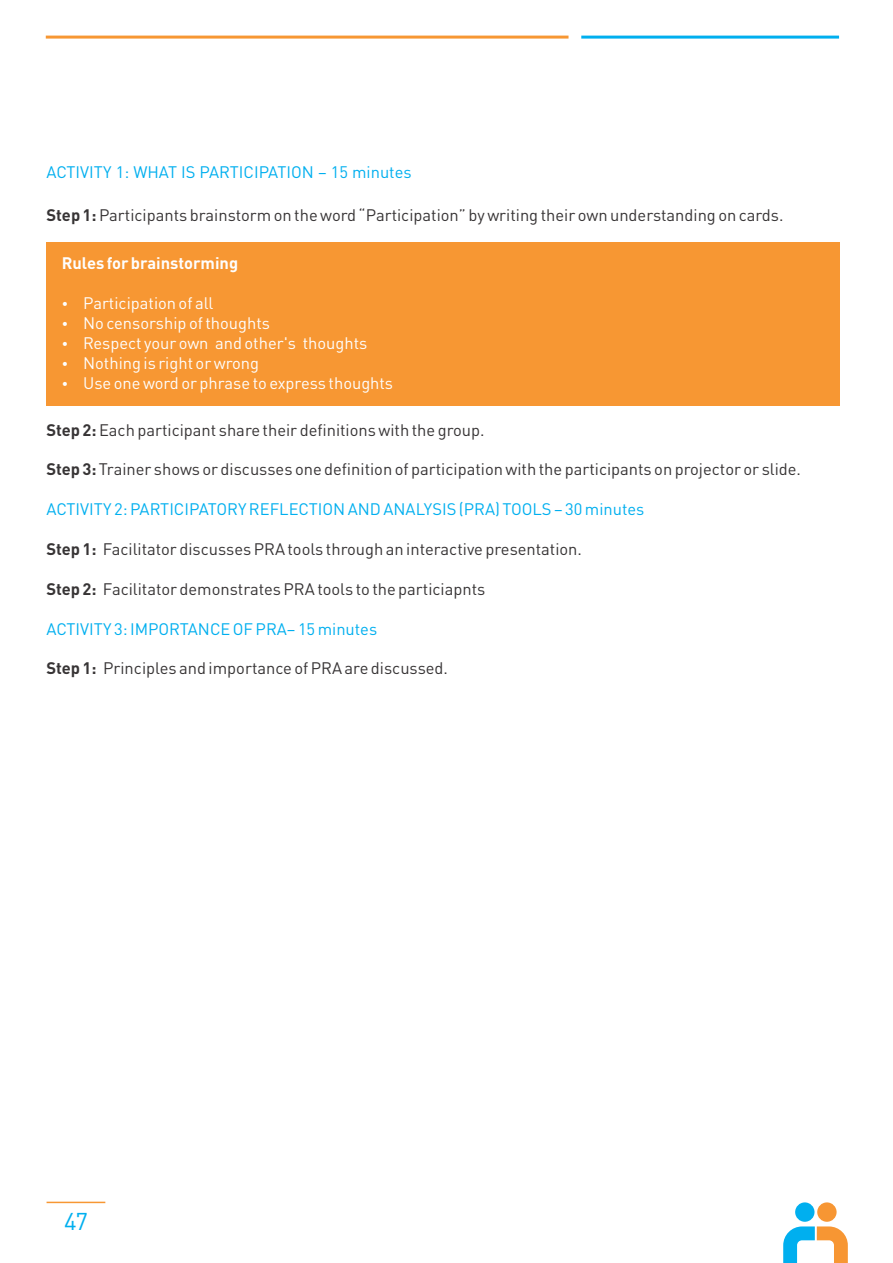
<style>
.page{position:relative;width:893px;height:1263px;background:#fff}
.page>*{position:absolute;margin:0;border:0;box-sizing:border-box;transform-origin:0 0}
.t1{font:24px "DIN Pro";color:#00afef}
.t2{font:16.5px "DIN Pro";color:#373435}
.t3{font:16.5px "DIN Pro";color:#00afef}
.t4{font:16.5px/20px "DIN Pro";color:#fefefe}
.t5{font:700 16.5px "DIN Pro";color:#fefefe}
.s1{font-weight:700}
</style>
<div class="page">
<hr style="left:47px;top:1202px;width:58px;height:1px;background:#f79733">
<hr style="left:581px;top:36px;width:258px;height:3px;background:#00afef">
<hr style="left:46px;top:36px;width:522px;height:3px;background:#f79733">
<svg style="left:783px;top:1226px;width:65px;height:37px"></svg>
<div style="left:795px;top:1202px;width:19px;height:20px;background:#00afef;border-radius:50%"></div>
<div style="left:817px;top:1202px;width:20px;height:20px;background:#f79633;border-radius:50%"></div>
<div style="left:46px;top:242px;width:794px;height:164px;background:#f79733"></div>
<p class="t3" style="left:46px;top:166px;width:367px">ACTIVITY 1: WHAT IS PARTICIPATION – 15 minutes</p>
<p class="t2" style="left:46px;top:208px;width:739px"><span class="s1">Step 1:</span>Participants brainstorm on the word “Participation” by writing their own understanding on cards.</p>
<p class="t5" style="left:62px;top:257px;width:178px">Rules for brainstorming</p>
<p class="t4" style="left:83px;top:295px;width:312px">Participation of all<br>No censorship of thoughts<br>Respect your own and other's thoughts<br>Nothing is right or wrong<br>Use one word or phrase to express thoughts</p>
<p class="t2" style="left:46px;top:423px;width:440px"><span class="s1">Step 2:</span>Each participant share their definitions with the group.</p>
<p class="t2" style="left:46px;top:463px;width:756px"><span class="s1">Step 3:</span> Trainer shows or discusses one definition of participation with the participants on projector or slide.</p>
<p class="t3" style="left:46px;top:503px;width:599px">ACTIVITY 2: PARTICIPATORY REFLECTION AND ANALYSIS (PRA) TOOLS – 30 minutes</p>
<p class="t2" style="left:46px;top:542px;width:537px"><span class="s1">Step 1:</span> Facilitator discusses PRA tools through an interactive presentation.</p>
<p class="t2" style="left:46px;top:582px;width:440px"><span class="s1">Step 2:</span> Facilitator demonstrates PRA tools to the particiapnts</p>
<p class="t3" style="left:46px;top:622px;width:332px">ACTIVITY 3: IMPORTANCE OF PRA– 15 minutes</p>
<p class="t2" style="left:46px;top:662px;width:403px"><span class="s1">Step 1:</span> Principles and importance of PRA are discussed.</p>
<h1 class="t1" style="left:64px;top:1212px;width:25px">47</h1>
</div>
